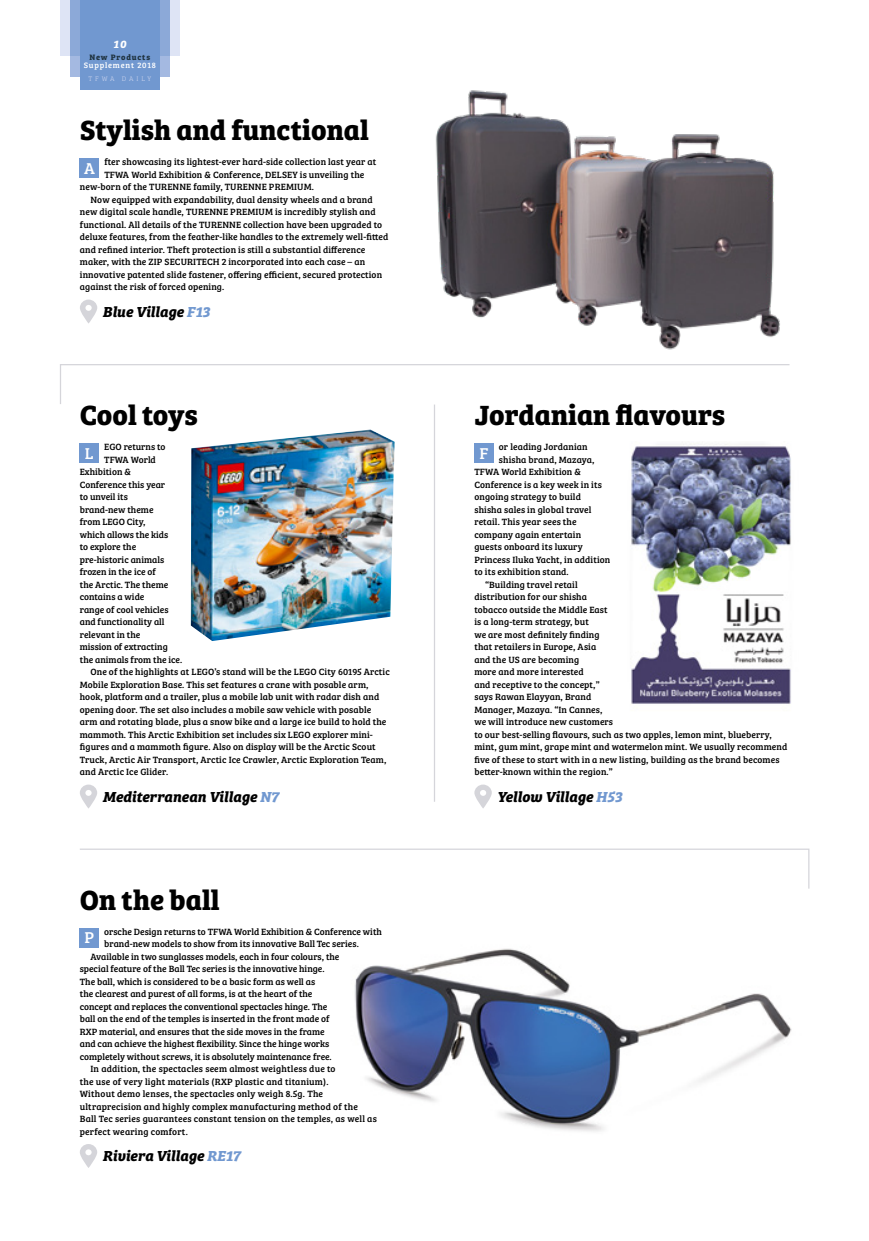
<style>
.page{position:relative;width:869px;height:1241px;background:#fff}
.page>*{position:absolute;margin:0;border:0;box-sizing:border-box;transform-origin:0 0}
.t1{font:700 28.75px "Bree Serif";color:#000}
.t2{font:16.25px "Bree Serif";color:#fff}
.t3{font:italic 700 15px "Bree Serif";letter-spacing:-.005em;color:#000}
.t4{font:italic 700 11.25px "Bree Serif";color:#fff}
.t5{font:9.38px "Bree Serif";letter-spacing:.01em;color:#000}
.t6{font:8.12px "Bree Serif";letter-spacing:.1em;color:#fff}
.t7{font:700 8.12px "Bree Serif";letter-spacing:.1em;color:#1f3340}
.t8{font:6.88px "Bree Serif Lt";letter-spacing:.42em;color:#bccae9}
.s1{color:#7198d0}
</style>
<div class="page">
<img style="left:631px;top:443px;width:160px;height:261px">
<div style="left:80px;top:443px;width:19px;height:19px;background:#7198d0"></div>
<svg style="left:80px;top:784px;width:17px;height:24px"></svg>
<img style="left:191px;top:429px;width:203px;height:212px">
<hr style="left:433px;top:404px;width:2px;height:397px;background:#d5d5da">
<div style="left:474px;top:443px;width:19px;height:19px;background:#7198d0"></div>
<svg style="left:474px;top:784px;width:17px;height:24px"></svg>
<svg style="left:80px;top:848px;width:729px;height:41px"></svg>
<svg style="left:60px;top:364px;width:730px;height:41px"></svg>
<img style="left:354px;top:948px;width:438px;height:184px">
<div style="left:80px;top:927px;width:19px;height:20px;background:#7198d0"></div>
<svg style="left:80px;top:1144px;width:17px;height:23px"></svg>
<div style="left:80px;top:159px;width:19px;height:19px;background:#7198d0"></div>
<svg style="left:80px;top:299px;width:17px;height:24px"></svg>
<img style="left:435px;top:90px;width:345px;height:260px">
<div style="left:60px;top:0;width:119px;height:56px;background:#dee4f5"></div>
<div style="left:70px;top:56px;width:99px;height:20px;background:#a4b9e1"></div>
<div style="left:70px;top:0;width:99px;height:56px;background:#8ca9d8"></div>
<div style="left:80px;top:0;width:80px;height:90px;background:#7198d0"></div>
<p class="t4" style="left:113px;top:35px;width:15px">10</p>
<p class="t8" style="left:88px;top:74px;width:64px">TFWA DAILY</p>
<p class="t7" style="left:89px;top:51px;width:62px">New Products</p>
<p class="t6" style="left:84px;top:59px;width:73px">Supplement 2018</p>
<h1 class="t1" style="left:80px;top:108px;width:290px">Stylish and functional</h1>
<h2 class="t2" style="left:84px;top:156px;width:12px">A</h2>
<p class="t5" style="left:104px;top:155px;width:273px">fter showcasing its lightest-ever hard-side collection last year at</p>
<p class="t5" style="left:104px;top:168px;width:261px">TFWA World Exhibition &amp; Conference, DELSEY is unveiling the</p>
<p class="t5" style="left:80px;top:180px;width:235px">new-born of the TURENNE family, TURENNE PREMIUM.</p>
<p class="t5" style="left:90px;top:193px;width:283px">Now equipped with expandability, dual density wheels and a brand</p>
<p class="t5" style="left:80px;top:205px;width:297px">new digital scale handle, TURENNE PREMIUM is incredibly stylish and</p>
<p class="t5" style="left:80px;top:218px;width:304px">functional. All details of the TURENNE collection have been upgraded to</p>
<p class="t5" style="left:80px;top:230px;width:310px">deluxe features, from the feather-like handles to the extremely well-fitted</p>
<p class="t5" style="left:80px;top:243px;width:287px">and refined interior. Theft protection is still a substantial difference</p>
<p class="t5" style="left:80px;top:255px;width:287px">maker, with the ZIP SECURITECH 2 incorporated into each case – an</p>
<p class="t5" style="left:80px;top:268px;width:304px">innovative patented slide fastener, offering efficient, secured protection</p>
<p class="t5" style="left:80px;top:280px;width:146px">against the risk of forced opening.</p>
<h3 class="t3" style="left:102px;top:299px;width:109px">Blue Village <span class="s1">F13</span></h3>
<h1 class="t1" style="left:80px;top:393px;width:120px">Cool toys</h1>
<h2 class="t2" style="left:85px;top:441px;width:10px">L</h2>
<p class="t5" style="left:104px;top:440px;width:63px">EGO returns to</p>
<p class="t5" style="left:104px;top:452px;width:53px">TFWA World</p>
<p class="t5" style="left:80px;top:465px;width:52px">Exhibition &amp;</p>
<p class="t5" style="left:80px;top:477px;width:87px">Conference this year</p>
<p class="t5" style="left:80px;top:490px;width:50px">to unveil its</p>
<p class="t5" style="left:80px;top:502px;width:75px">brand-new theme</p>
<p class="t5" style="left:80px;top:515px;width:67px">from LEGO City,</p>
<p class="t5" style="left:80px;top:527px;width:90px">which allows the kids</p>
<p class="t5" style="left:80px;top:540px;width:58px">to explore the</p>
<p class="t5" style="left:80px;top:552px;width:86px">pre-historic animals</p>
<p class="t5" style="left:80px;top:565px;width:77px">frozen in the ice of</p>
<p class="t5" style="left:80px;top:577px;width:90px">the Arctic. The theme</p>
<p class="t5" style="left:80px;top:590px;width:66px">contains a wide</p>
<p class="t5" style="left:80px;top:602px;width:90px">range of cool vehicles</p>
<p class="t5" style="left:80px;top:615px;width:86px">and functionality all</p>
<p class="t5" style="left:80px;top:627px;width:62px">relevant in the</p>
<p class="t5" style="left:80px;top:640px;width:89px">mission of extracting</p>
<p class="t5" style="left:80px;top:652px;width:104px">the animals from the ice.</p>
<p class="t5" style="left:90px;top:665px;width:301px">One of the highlights at LEGO’s stand will be the LEGO City 60195 Arctic</p>
<p class="t5" style="left:80px;top:677px;width:290px">Mobile Exploration Base. This set features a crane with posable arm,</p>
<p class="t5" style="left:80px;top:690px;width:301px">hook, platform and a trailer, plus a mobile lab unit with radar dish and</p>
<p class="t5" style="left:80px;top:702px;width:293px">opening door. The set also includes a mobile saw vehicle with posable</p>
<p class="t5" style="left:80px;top:715px;width:308px">arm and rotating blade, plus a snow bike and a large ice build to hold the</p>
<p class="t5" style="left:80px;top:727px;width:294px">mammoth. This Arctic Exhibition set includes six LEGO explorer mini-</p>
<p class="t5" style="left:80px;top:740px;width:297px">figures and a mammoth figure. Also on display will be the Arctic Scout</p>
<p class="t5" style="left:80px;top:752px;width:308px">Truck, Arctic Air Transport, Arctic Ice Crawler, Arctic Exploration Team,</p>
<p class="t5" style="left:80px;top:765px;width:90px">and Arctic Ice Glider.</p>
<h3 class="t3" style="left:102px;top:784px;width:177px">Mediterranean Village <span class="s1">N7</span></h3>
<h1 class="t1" style="left:80px;top:877px;width:141px">On the ball</h1>
<h2 class="t2" style="left:84px;top:925px;width:11px">P</h2>
<p class="t5" style="left:104px;top:924px;width:279px">orsche Design returns to TFWA World Exhibition &amp; Conference with</p>
<p class="t5" style="left:104px;top:936px;width:256px">brand-new models to show from its innovative Ball Tec series.</p>
<p class="t5" style="left:90px;top:949px;width:250px">Available in two sunglasses models, each in four colours, the</p>
<p class="t5" style="left:80px;top:961px;width:246px">special feature of the Ball Tec series is the innovative hinge.</p>
<p class="t5" style="left:80px;top:974px;width:237px">The ball, which is considered to be a basic form as well as</p>
<p class="t5" style="left:80px;top:986px;width:234px">the clearest and purest of all forms, is at the heart of the</p>
<p class="t5" style="left:80px;top:999px;width:249px">concept and replaces the conventional spectacles hinge. The</p>
<p class="t5" style="left:80px;top:1011px;width:251px">ball on the end of the temples is inserted in the front made of</p>
<p class="t5" style="left:80px;top:1024px;width:246px">RXP material, and ensures that the side moves in the frame</p>
<p class="t5" style="left:80px;top:1036px;width:251px">and can achieve the highest flexibility. Since the hinge works</p>
<p class="t5" style="left:80px;top:1049px;width:253px">completely without screws, it is absolutely maintenance free.</p>
<p class="t5" style="left:90px;top:1061px;width:246px">In addition, the spectacles seem almost weightless due to</p>
<p class="t5" style="left:80px;top:1074px;width:250px">the use of very light materials (RXP plastic and titanium).</p>
<p class="t5" style="left:80px;top:1086px;width:245px">Without demo lenses, the spectacles only weigh 8.5g. The</p>
<p class="t5" style="left:80px;top:1099px;width:279px">ultraprecision and highly complex manufacturing method of the</p>
<p class="t5" style="left:80px;top:1111px;width:298px">Ball Tec series guarantees constant tension on the temples, as well as</p>
<p class="t5" style="left:80px;top:1124px;width:109px">perfect wearing comfort.</p>
<h3 class="t3" style="left:102px;top:1143px;width:139px">Riviera Village <span class="s1">RE17</span></h3>
<h1 class="t1" style="left:474px;top:393px;width:252px">Jordanian flavours</h1>
<h2 class="t2" style="left:479px;top:441px;width:10px">F</h2>
<p class="t5" style="left:498px;top:440px;width:90px">or leading Jordanian</p>
<p class="t5" style="left:498px;top:452px;width:97px">shisha brand, Mazaya,</p>
<p class="t5" style="left:474px;top:465px;width:108px">TFWA World Exhibition &amp;</p>
<p class="t5" style="left:474px;top:477px;width:129px">Conference is a key week in its</p>
<p class="t5" style="left:474px;top:490px;width:108px">ongoing strategy to build</p>
<p class="t5" style="left:474px;top:502px;width:119px">shisha sales in global travel</p>
<p class="t5" style="left:474px;top:515px;width:104px">retail. This year sees the</p>
<p class="t5" style="left:474px;top:527px;width:108px">company again entertain</p>
<p class="t5" style="left:474px;top:540px;width:110px">guests onboard its luxury</p>
<p class="t5" style="left:474px;top:552px;width:137px">Princess Iluka Yacht, in addition</p>
<p class="t5" style="left:474px;top:565px;width:96px">to its exhibition stand.</p>
<p class="t5" style="left:485px;top:577px;width:94px">“Building travel retail</p>
<p class="t5" style="left:474px;top:590px;width:114px">distribution for our shisha</p>
<p class="t5" style="left:474px;top:602px;width:135px">tobacco outside the Middle East</p>
<p class="t5" style="left:474px;top:615px;width:116px">is a long-term strategy, but</p>
<p class="t5" style="left:474px;top:627px;width:127px">we are most definitely finding</p>
<p class="t5" style="left:474px;top:640px;width:123px">that retailers in Europe, Asia</p>
<p class="t5" style="left:474px;top:652px;width:106px">and the US are becoming</p>
<p class="t5" style="left:474px;top:665px;width:111px">more and more interested</p>
<p class="t5" style="left:474px;top:677px;width:127px">and receptive to the concept,”</p>
<p class="t5" style="left:474px;top:690px;width:118px">says Rawan Elayyan, Brand</p>
<p class="t5" style="left:474px;top:702px;width:129px">Manager, Mazaya. “In Cannes,</p>
<p class="t5" style="left:474px;top:715px;width:140px">we will introduce new customers</p>
<p class="t5" style="left:474px;top:727px;width:298px">to our best-selling flavours, such as two apples, lemon mint, blueberry,</p>
<p class="t5" style="left:474px;top:740px;width:314px">mint, gum mint, grape mint and watermelon mint. We usually recommend</p>
<p class="t5" style="left:474px;top:752px;width:306px">five of these to start with in a new listing, building as the brand becomes</p>
<p class="t5" style="left:474px;top:765px;width:140px">better-known within the region.”</p>
<h3 class="t3" style="left:497px;top:784px;width:126px">Yellow Village <span class="s1">H53</span></h3>
</div>
